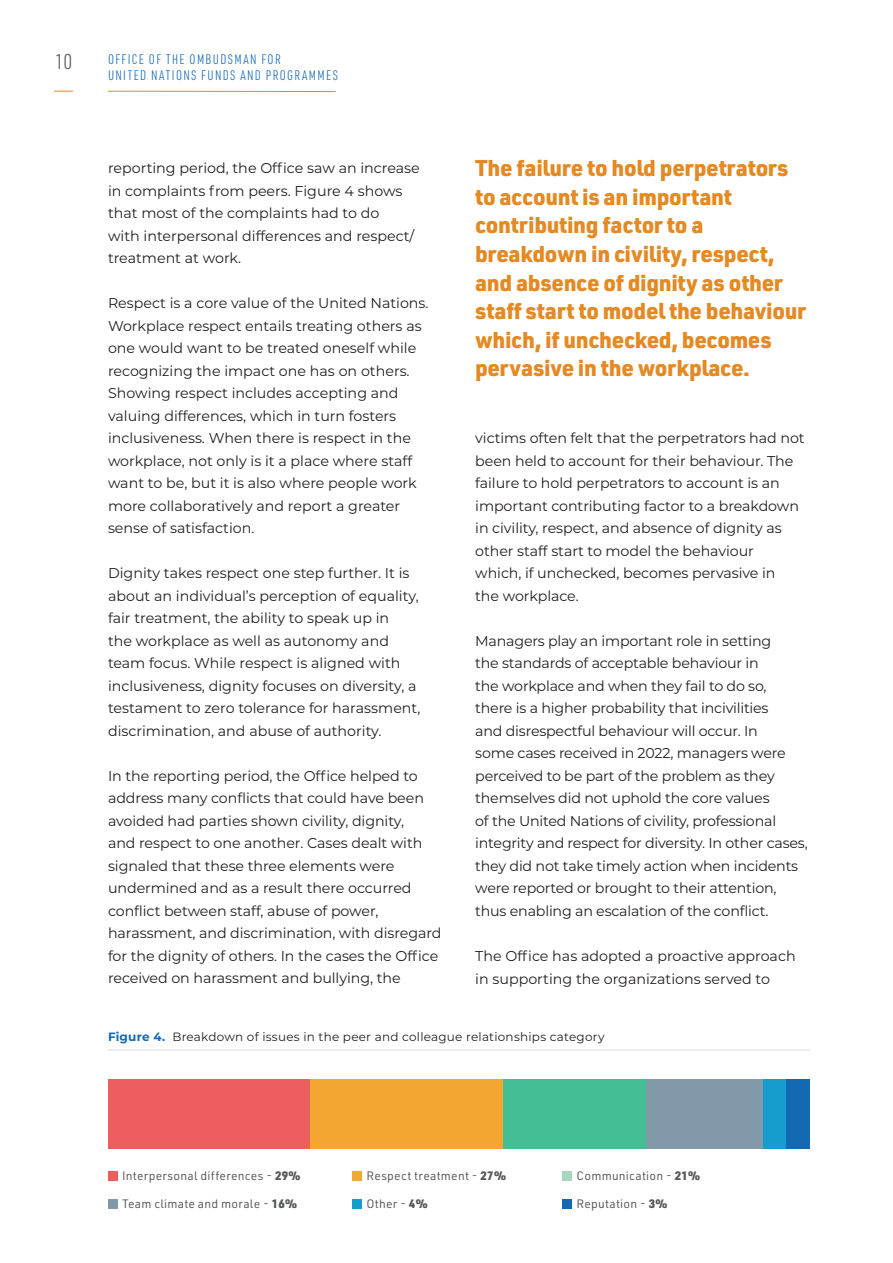
<style>
.page{position:relative;width:893px;height:1263px;background:#fff}
.page>*{position:absolute;margin:0;border:0;box-sizing:border-box;transform-origin:0 0}
.t1{font:900 22.5px/28.5px "URWDIN";letter-spacing:-.015em;color:#e48a24}
.t2{font:300 21px "URWDIN Cond";color:#57585a}
.t3{font:14.25px/22.5px "Montserrat";letter-spacing:-.005em;color:#231f20}
.t4{font:300 13.5px/16.2px "URWDIN Cond";letter-spacing:.1em;color:#1369b2}
.t5{font:12px "URWDIN";letter-spacing:.02em;color:#57585a}
.t6{font:12px "Montserrat";letter-spacing:.02em;color:#231f20}
.s1{font-weight:700;color:#1369b2}
.s2{font-weight:900}
</style>
<div class="page">
<hr style="left:108px;top:91px;width:228px;height:1px;background:#e48a24">
<svg style="left:54px;top:91px;width:19px;height:1px"></svg>
<div style="left:108px;top:1079px;width:203px;height:69px;background:#ec5f5e"></div>
<div style="left:311px;top:1079px;width:192px;height:69px;background:#f3a632"></div>
<div style="left:503px;top:1079px;width:143px;height:69px;background:#44be94"></div>
<div style="left:646px;top:1079px;width:117px;height:69px;background:#8199a8"></div>
<div style="left:763px;top:1079px;width:24px;height:69px;background:#159dce"></div>
<div style="left:787px;top:1079px;width:23px;height:69px;background:#1369b2"></div>
<hr style="left:108px;top:1049px;width:702px;height:2px;background:#e6e7e9">
<div style="left:108px;top:1171px;width:9px;height:9px;background:#ec5f5e"></div>
<div style="left:108px;top:1199px;width:9px;height:9px;background:#8199a8"></div>
<div style="left:352px;top:1171px;width:10px;height:9px;background:#f3a632"></div>
<div style="left:352px;top:1199px;width:10px;height:9px;background:#159dce"></div>
<div style="left:562px;top:1171px;width:10px;height:9px;background:#a6d8c2"></div>
<div style="left:562px;top:1199px;width:10px;height:9px;background:#1369b2"></div>
<h2 class="t2" style="left:55px;top:48px;width:19px">10</h2>
<p class="t4" style="left:108px;top:50px;width:231px">OFFICE OF THE OMBUDSMAN FOR<br>UNITED NATIONS FUNDS AND PROGRAMMES</p>
<p class="t3" style="left:108px;top:157px;width:313px">reporting period, the Office saw an increase in complaints from peers. Figure 4 shows that most of the complaints had to do<br>with interpersonal differences and respect/ treatment at work.</p>
<p class="t3" style="left:108px;top:292px;width:322px">Respect is a core value of the United Nations.<br>Workplace respect entails treating others as one would want to be treated oneself while recognizing the impact one has on others.<br>Showing respect includes accepting and valuing differences, which in turn fosters inclusiveness. When there is respect in the workplace, not only is it a place where staff want to be, but it is also where people work more collaboratively and report a greater sense of satisfaction.</p>
<p class="t3" style="left:108px;top:562px;width:314px">Dignity takes respect one step further. It is about an individual’s perception of equality, fair treatment, the ability to speak up in<br>the workplace as well as autonomy and team focus. While respect is aligned with inclusiveness, dignity focuses on diversity, a testament to zero tolerance for harassment, discrimination, and abuse of authority.</p>
<p class="t3" style="left:108px;top:764px;width:335px">In the reporting period, the Office helped to address many conflicts that could have been avoided had parties shown civility, dignity,<br>and respect to one another. Cases dealt with signaled that these three elements were undermined and as a result there occurred conflict between staff, abuse of power, harassment, and discrimination, with disregard for the dignity of others. In the cases the Office received on harassment and bullying, the</p>
<p class="t1" style="left:475px;top:153px;width:333px">The failure to hold perpetrators to account is an important contributing factor to a breakdown in civility, respect, and absence of dignity as other staff start to model the behaviour which, if unchecked, becomes pervasive in the workplace.</p>
<p class="t3" style="left:475px;top:427px;width:331px">victims often felt that the perpetrators had not been held to account for their behaviour. The failure to hold perpetrators to account is an important contributing factor to a breakdown in civility, respect, and absence of dignity as other staff start to model the behaviour<br>which, if unchecked, becomes pervasive in<br>the workplace.</p>
<p class="t3" style="left:475px;top:629px;width:334px">Managers play an important role in setting<br>the standards of acceptable behaviour in<br>the workplace and when they fail to do so,<br>there is a higher probability that incivilities<br>and disrespectful behaviour will occur. In<br>some cases received in 2022, managers were perceived to be part of the problem as they themselves did not uphold the core values<br>of the United Nations of civility, professional integrity and respect for diversity. In other cases, they did not take timely action when incidents were reported or brought to their attention, thus enabling an escalation of the conflict.</p>
<p class="t3" style="left:475px;top:944px;width:322px">The Office has adopted a proactive approach in supporting the organizations served to</p>
<p class="t6" style="left:108px;top:1028px;width:498px"><span class="s1">Figure 4.</span> Breakdown of issues in the peer and colleague relationships category</p>
<p class="t5" style="left:122px;top:1167px;width:180px">Interpersonal differences - <span class="s2">29%</span></p>
<p class="t5" style="left:122px;top:1195px;width:176px">Team climate and morale - <span class="s2">16%</span></p>
<p class="t5" style="left:367px;top:1167px;width:141px">Respect treatment - <span class="s2">27%</span></p>
<p class="t5" style="left:367px;top:1195px;width:63px">Other - <span class="s2">4%</span></p>
<p class="t5" style="left:576px;top:1167px;width:125px">Communication - <span class="s2">21%</span></p>
<p class="t5" style="left:576px;top:1195px;width:92px">Reputation - <span class="s2">3%</span></p>
</div>
